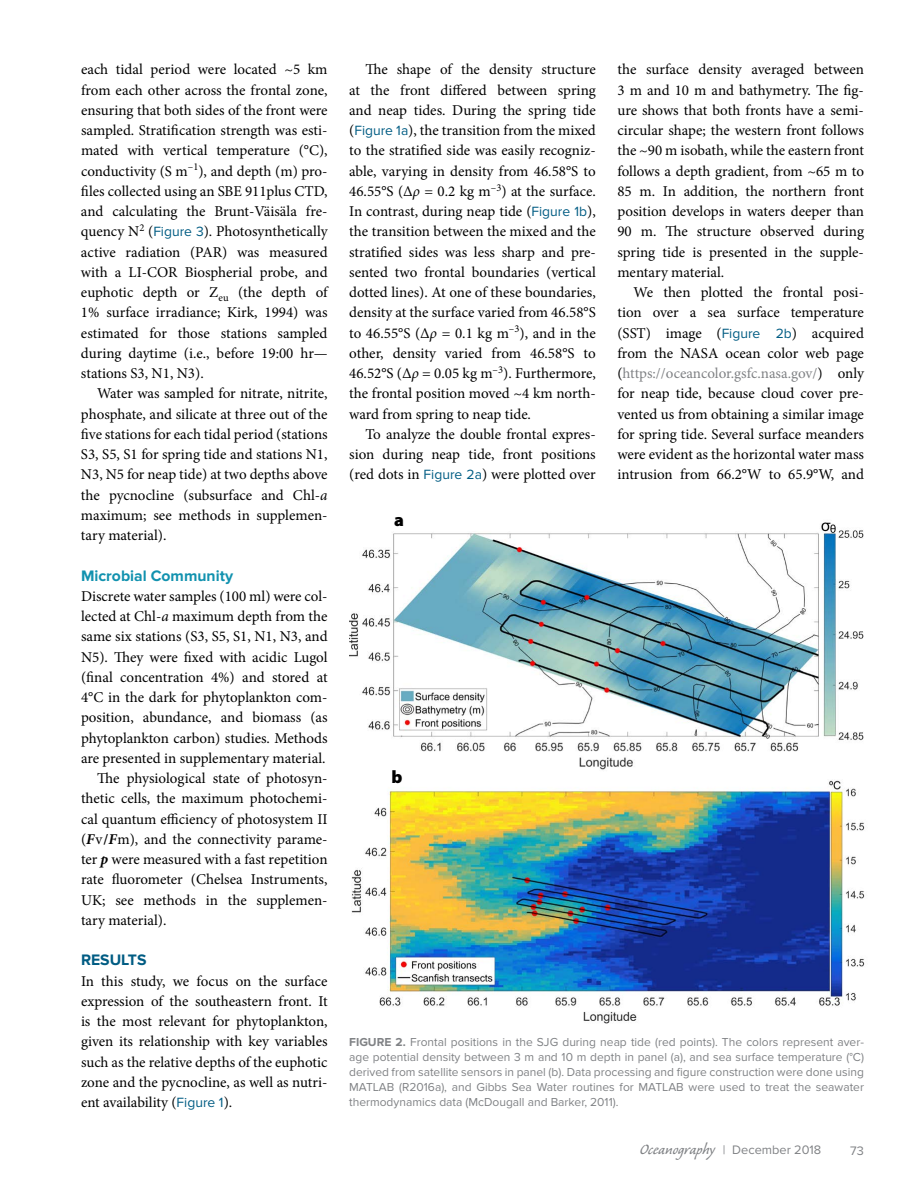
<style>
.page{position:relative;width:918px;height:1188px;background:#fff}
.page>*{position:absolute;margin:0;border:0;box-sizing:border-box;transform-origin:0 0}
.t1{font:900 18px "Myriad Pro";color:#000}
.t2{font:700 15.75px "Proxima Nova";color:#1292af}
.t3{font:700 15.75px "Proxima Nova";color:#005c83}
.t4{font:15px/20.2px "Minion Pro";color:#000;text-align:justify}
.t5{font:12.75px "Proxima Nova";color:#808285}
.t6{font:12px/15px "Proxima Nova";color:#808285;text-align:justify}
.s1{font-family:"Proxima Nova";font-size:13.8px;color:#005c83}
.s2{font-style:italic}
.s3{font-weight:700;font-style:italic}
.s4{font-weight:700}
.s5{color:#808285}
.s6{font-family:"Caliban Std";font-size:18.75px}
</style>
<div class="page">
<img style="left:349px;top:522px;width:516px;height:502px">
<p class="t4" style="left:81px;top:59px;width:248px">each tidal period were located ~5 km from each other across the frontal zone, ensuring that both sides of the front were sampled. Stratification strength was esti&shy;mated with vertical temperature (°C), conductivity (S m<sup>–1</sup>), and depth (m) pro&shy;files collected using an SBE 911plus CTD, and calculating the Brunt-Väisäla fre&shy;quency N<sup>2</sup> (<span class="s1">Figure 3</span>). Photosynthetically active radiation (PAR) was measured with a LI-COR Biospherial probe, and euphotic depth or Z<sub>eu</sub> (the depth of 1% surface irradiance; Kirk, 1994) was estimated for those stations sampled during daytime (i.e., before 19:00 hr— stations S3, N1, N3).</p>
<p class="t4" style="left:81px;top:383px;width:248px;text-indent:16px">Water was sampled for nitrate, nitrite, phosphate, and silicate at three out of the five stations for each tidal period (stations S3, S5, S1 for spring tide and stations N1, N3, N5 for neap tide) at two depths above the pycnocline (subsurface and Chl-<span class="s2">a </span>maximum; see methods in supplemen&shy;tary material).</p>
<p class="t2" style="left:81px;top:566px;width:154px">Microbial Community</p>
<p class="t4" style="left:81px;top:586px;width:248px">Discrete water samples (100 ml) were col-</p>
<p class="t4" style="left:81px;top:606px;width:248px">lected at Chl-<span class="s2">a</span> maximum depth from the</p>
<p class="t4" style="left:81px;top:626px;width:248px">same six stations (S3, S5, S1, N1, N3, and</p>
<p class="t4" style="left:81px;top:647px;width:248px">N5). They were fixed with acidic Lugol</p>
<p class="t4" style="left:81px;top:667px;width:248px">(final concentration 4%) and stored at</p>
<p class="t4" style="left:81px;top:687px;width:248px">4°C in the dark for phytoplankton com-</p>
<p class="t4" style="left:81px;top:707px;width:248px">position, abundance, and biomass (as</p>
<p class="t4" style="left:81px;top:728px;width:248px">phytoplankton carbon) studies. Methods</p>
<p class="t4" style="left:81px;top:748px;width:246px">are presented in supplementary material.</p>
<p class="t4" style="left:97px;top:768px;width:232px">The physiological state of photosyn-</p>
<p class="t4" style="left:81px;top:788px;width:248px">thetic cells, the maximum photochemi-</p>
<p class="t4" style="left:81px;top:809px;width:248px">cal quantum efficiency of photosystem II</p>
<p class="t4" style="left:81px;top:829px;width:248px">(<span class="s3">F</span>v<span class="s4">/</span><span class="s3">F</span>m), and the connectivity parame-</p>
<p class="t4" style="left:81px;top:849px;width:248px">ter <span class="s3">p</span> were measured with a fast repetition</p>
<p class="t4" style="left:81px;top:869px;width:248px">rate fluorometer (Chelsea Instruments,</p>
<p class="t4" style="left:81px;top:890px;width:248px">UK; see methods in the supplemen-</p>
<p class="t4" style="left:81px;top:910px;width:87px">tary material).</p>
<p class="t3" style="left:81px;top:951px;width:67px">RESULTS</p>
<p class="t4" style="left:81px;top:971px;width:248px">In this study, we focus on the surface expression of the southeastern front. It is the most relevant for phytoplankton, given its relationship with key variables such as the relative depths of the euphotic zone and the pycnocline, as well as nutri&shy;ent availability (<span class="s1">Figure 1</span>).</p>
<p class="t4" style="left:349px;top:59px;width:248px;text-indent:16px">The shape of the density structure at the front differed between spring and neap tides. During the spring tide (<span class="s1">Figure 1a</span>), the transition from the mixed to the stratified side was easily recogniz&shy;able, varying in density from 46.58°S to 46.55°S (Δ<span class="s2">ρ</span> = 0.2 kg m<sup>–3</sup>) at the surface.<br>In contrast, during neap tide (<span class="s1">Figure 1b</span>), the transition between the mixed and the stratified sides was less sharp and pre&shy;sented two frontal boundaries (vertical dotted lines). At one of these boundaries, density at the surface varied from 46.58°S to 46.55°S (Δ<span class="s2">ρ</span> = 0.1 kg m<sup>–3</sup>), and in the other, density varied from 46.58°S to 46.52°S (Δ<span class="s2">ρ</span> = 0.05 kg m<sup>–3</sup>). Furthermore, the frontal position moved ~4 km north&shy;ward from spring to neap tide.</p>
<p class="t4" style="left:349px;top:424px;width:248px;text-indent:16px">To analyze the double frontal expres&shy;sion during neap tide, front positions (red dots in <span class="s1">Figure 2a</span>) were plotted over</p>
<p class="t1" style="left:394px;top:508px;width:11px">a</p>
<p class="t4" style="left:617px;top:59px;width:248px">the surface density averaged between 3 m and 10 m and bathymetry. The fig&shy;ure shows that both fronts have a semi&shy;circular shape; the western front follows the ~90 m isobath, while the eastern front follows a depth gradient, from ~65 m to 85 m. In addition, the northern front position develops in waters deeper than 90 m. The structure observed during spring tide is presented in the supple&shy;mentary material.</p>
<p class="t4" style="left:617px;top:282px;width:248px;text-indent:16px">We then plotted the frontal posi&shy;tion over a sea surface temperature (SST) image (<span class="s1">Figure 2b</span>) acquired from the NASA ocean color web page (<span class="s5">https://oceancolor.gsfc.nasa.gov/</span>) only for neap tide, because cloud cover pre&shy;vented us from obtaining a similar image for spring tide. Several surface meanders were evident as the horizontal water mass intrusion from 66.2°W to 65.9°W, and</p>
<p class="t1" style="left:392px;top:765px;width:12px">b</p>
<p class="t6" style="left:349px;top:1035px;width:516px"><span class="s4">FIGURE 2.</span> Frontal positions in the SJG during neap tide (red points). The colors represent aver&shy;age potential density between 3 m and 10 m depth in panel (a), and sea surface temperature (°C) derived from satellite sensors in panel (b). Data processing and figure construction were done using MATLAB (R2016a), and Gibbs Sea Water routines for MATLAB were used to treat the seawater thermodynamics data (McDougall and Barker, 2011).</p>
<p class="t5" style="left:640px;top:1142px;width:183px"><span class="s6">Oceanography</span> | December 2018</p>
<p class="t5" style="left:850px;top:1143px;width:15px">73</p>
</div>
